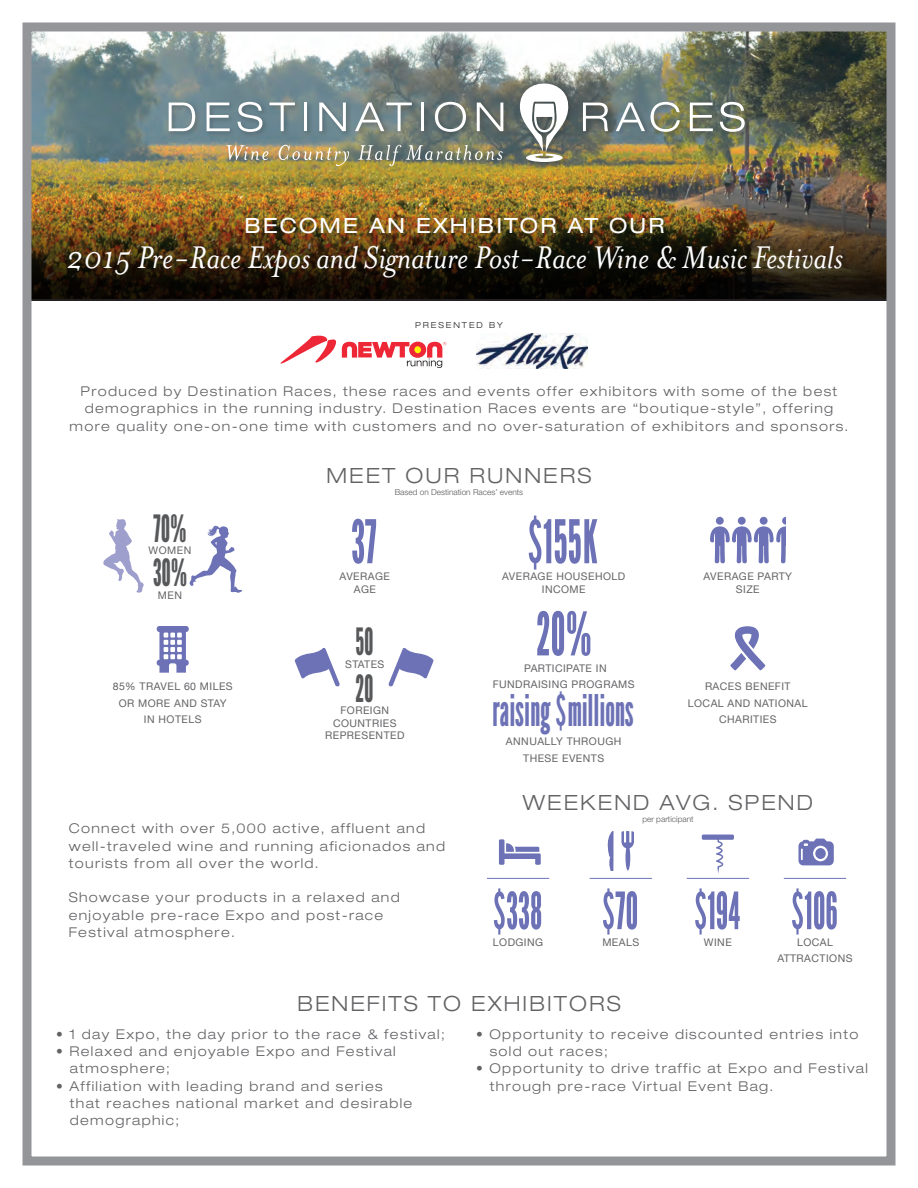
<style>
.page{position:relative;width:918px;height:1188px;background:#fff}
.page>*{position:absolute;margin:0;border:0;box-sizing:border-box;transform-origin:0 0}
.t1{font:condensed 60px "League Gothic";color:#6c72b5}
.t2{font:condensed 51.3px "League Gothic";color:#6c72b5}
.t3{font:condensed 43.5px "League Gothic";color:#6c72b5}
.t4{font:condensed 37.5px "League Gothic";color:#57585a}
.t5{font:italic 36px "Mrs Eaves Smart Lig";letter-spacing:-.005em;color:#fff}
.t6{font:300 expanded 21px "Helvetica Neue";letter-spacing:.1em;color:#636366}
.t7{font:expanded 21px "Helvetica Neue LT Std";letter-spacing:.1em;color:#fff}
.t8{font:300 expanded 13.5px/17.2px "Helvetica Neue";letter-spacing:.1em;color:#636366}
.t9{font:10.5px/16.5px "Helvetica Neue";letter-spacing:.045em;color:#636366;text-align:center}
.t10{font:300 8.25px "Helvetica Neue LT Std";color:#57585a}
.t11{font:300 expanded 8.25px "Helvetica Neue";letter-spacing:.23em;color:#231f20}
</style>
<div class="page">
<img style="left:32px;top:32px;width:854px;height:157px">
<img style="left:32px;top:189px;width:854px;height:112px">
<svg style="left:499px;top:839px;width:42px;height:26px"></svg>
<hr style="left:487px;top:878px;width:62px;height:1px;background:#6c72b5">
<hr style="left:590px;top:878px;width:62px;height:1px;background:#6c72b5">
<svg style="left:608px;top:831px;width:5px;height:40px"></svg>
<svg style="left:621px;top:831px;width:13px;height:40px"></svg>
<hr style="left:687px;top:878px;width:62px;height:1px;background:#6c72b5">
<svg style="left:702px;top:835px;width:32px;height:38px"></svg>
<hr style="left:784px;top:878px;width:62px;height:1px;background:#6c72b5">
<svg style="left:798px;top:839px;width:36px;height:26px"></svg>
<svg style="left:190px;top:526px;width:52px;height:67px"></svg>
<svg style="left:103px;top:519px;width:41px;height:74px"></svg>
<svg style="left:710px;top:517px;width:76px;height:47px"></svg>
<svg style="left:388px;top:648px;width:46px;height:39px"></svg>
<svg style="left:294px;top:648px;width:46px;height:39px"></svg>
<svg style="left:157px;top:626px;width:32px;height:47px"></svg>
<svg style="left:730px;top:626px;width:35px;height:44px"></svg>
<div style="left:167px;top:81px;width:585px;height:92px;background:#231f20;opacity:.3"></div>
<svg style="left:519px;top:75px;width:54px;height:87px"></svg>
<svg style="left:227px;top:145px;width:42px;height:15px"></svg>
<svg style="left:278px;top:145px;width:71px;height:21px"></svg>
<svg style="left:358px;top:145px;width:145px;height:21px;background:#8b8d73"></svg>
<svg style="left:169px;top:103px;width:26px;height:28px"></svg>
<svg style="left:207px;top:103px;width:23px;height:28px"></svg>
<svg style="left:238px;top:102px;width:24px;height:30px"></svg>
<svg style="left:269px;top:103px;width:26px;height:28px"></svg>
<hr style="left:304px;top:103px;width:3px;height:28px;background:#fff">
<svg style="left:319px;top:103px;width:27px;height:28px"></svg>
<svg style="left:355px;top:103px;width:57px;height:28px"></svg>
<hr style="left:421px;top:103px;width:3px;height:28px;background:#fff">
<svg style="left:435px;top:102px;width:31px;height:30px"></svg>
<svg style="left:477px;top:103px;width:26px;height:28px"></svg>
<svg style="left:583px;top:103px;width:25px;height:28px"></svg>
<svg style="left:616px;top:103px;width:29px;height:28px"></svg>
<svg style="left:651px;top:102px;width:29px;height:30px"></svg>
<svg style="left:690px;top:103px;width:23px;height:28px"></svg>
<svg style="left:720px;top:102px;width:25px;height:30px"></svg>
<svg style="left:280px;top:335px;width:166px;height:33px"></svg>
<img style="left:476px;top:333px;width:111px;height:36px">
<div style="left:22px;top:22px;width:874px;height:1144px;border:9px solid #939598"></div>
<h3 class="t7" style="left:245px;top:213px;width:421px">BECOME AN EXHIBITOR AT OUR</h3>
<h3 class="t5" style="left:66px;top:239px;width:778px">2015 Pre-Race Expos and Signature Post-Race Wine &amp; Music Festivals</h3>
<p class="t11" style="left:415px;top:320px;width:89px">PRESENTED BY</p>
<p class="t8" style="left:70px;top:382px;width:780px;text-align:center">Produced by Destination Races, these races and events offer exhibitors with some of the best demographics in the running industry. Destination Races events are “boutique-style”, offering more quality one-on-one time with customers and no over-saturation of exhibitors and sponsors.</p>
<h3 class="t6" style="left:327px;top:463px;width:266px">MEET OUR RUNNERS</h3>
<p class="t10" style="left:395px;top:487px;width:130px">Based on Destination Races’ events</p>
<h3 class="t4" style="left:154px;top:506px;width:34px">70%</h3>
<p class="t9" style="left:149px;top:543px;width:44px">WOMEN</p>
<h3 class="t4" style="left:153px;top:551px;width:35px">30%</h3>
<p class="t9" style="left:158px;top:587px;width:26px">MEN</p>
<h1 class="t1" style="left:529px;top:506px;width:72px">$155K</h1>
<p class="t9" style="left:502px;top:570px;width:124px;line-height:13.5px">AVERAGE HOUSEHOLD<br>INCOME</p>
<h1 class="t1" style="left:352px;top:506px;width:27px">37</h1>
<p class="t9" style="left:340px;top:570px;width:52px;line-height:13.5px">AVERAGE<br>AGE</p>
<p class="t9" style="left:704px;top:570px;width:90px;line-height:13.5px">AVERAGE PARTY<br>SIZE</p>
<h3 class="t4" style="left:356px;top:620px;width:19px">50</h3>
<p class="t9" style="left:345px;top:656px;width:41px">STATES</p>
<h3 class="t4" style="left:356px;top:666px;width:20px">20</h3>
<p class="t9" style="left:325px;top:705px;width:81px;line-height:12.5px">FOREIGN<br>COUNTRIES<br>REPRESENTED</p>
<h1 class="t1" style="left:537px;top:598px;width:55px">20%</h1>
<p class="t9" style="left:493px;top:661px;width:143px">PARTICIPATE IN<br>FUNDRAISING PROGRAMS</p>
<h3 class="t3" style="left:493px;top:685px;width:143px">raising $millions</h3>
<p class="t9" style="left:506px;top:734px;width:117px">ANNUALLY THROUGH<br>THESE EVENTS</p>
<p class="t9" style="left:113px;top:679px;width:122px">85% TRAVEL 60 MILES<br>OR MORE AND STAY<br>IN HOTELS</p>
<p class="t9" style="left:688px;top:679px;width:121px">RACES BENEFIT<br>LOCAL AND NATIONAL<br>CHARITIES</p>
<p class="t8" style="left:69px;top:820px;width:378px">Connect with over 5,000 active, affluent and well-traveled wine and running aficionados and tourists from all over the world.</p>
<p class="t8" style="left:69px;top:889px;width:333px">Showcase your products in a relaxed and enjoyable pre-race Expo and post-race<br>Festival atmosphere.</p>
<h3 class="t6" style="left:523px;top:790px;width:292px">WEEKEND AVG. SPEND</h3>
<p class="t10" style="left:642px;top:814px;width:53px">per participant</p>
<h2 class="t2" style="left:494px;top:880px;width:50px">$338</h2>
<p class="t9" style="left:493px;top:934px;width:52px">LODGING</p>
<h2 class="t2" style="left:603px;top:880px;width:37px">$70</h2>
<p class="t9" style="left:602px;top:934px;width:38px">MEALS</p>
<h2 class="t2" style="left:695px;top:880px;width:47px">$194</h2>
<p class="t9" style="left:704px;top:934px;width:29px">WINE</p>
<h2 class="t2" style="left:792px;top:880px;width:48px">$106</h2>
<p class="t9" style="left:777px;top:934px;width:77px">LOCAL<br>ATTRACTIONS</p>
<h3 class="t6" style="left:297px;top:991px;width:325px">BENEFITS TO EXHIBITORS</h3>
<p class="t8" style="left:56px;top:1025px;width:390px">• 1 day Expo, the day prior to the race &amp; festival;</p>
<p class="t8" style="left:70px;top:1042px;width:328px;text-indent:-14px">• Relaxed and enjoyable Expo and Festival atmosphere;</p>
<p class="t8" style="left:70px;top:1077px;width:344px;text-indent:-14px">• Affiliation with leading brand and series that reaches national market and desirable demographic;</p>
<p class="t8" style="left:490px;top:1025px;width:370px;text-indent:-14px">• Opportunity to receive discounted entries into sold out races;</p>
<p class="t8" style="left:490px;top:1060px;width:380px;text-indent:-14px">• Opportunity to drive traffic at Expo and Festival through pre-race Virtual Event Bag.</p>
</div>
